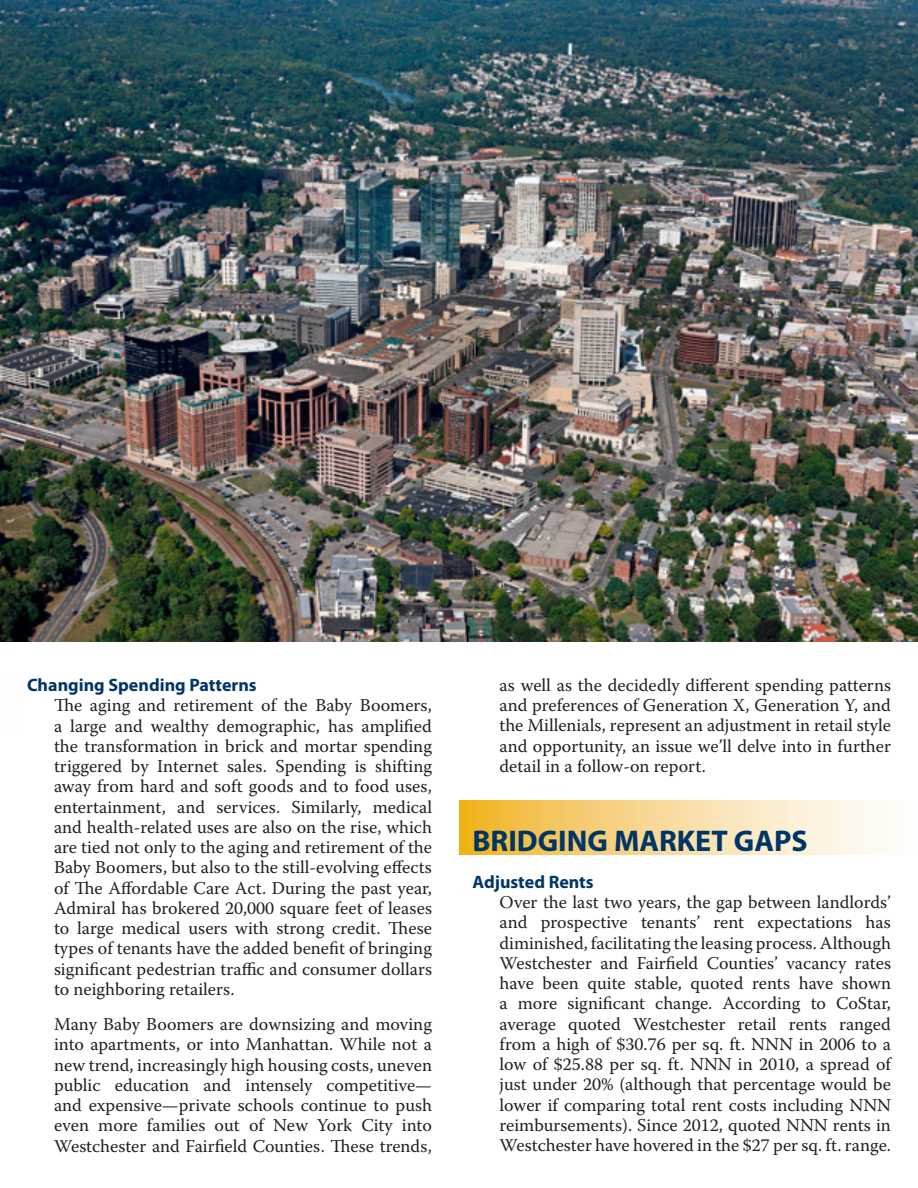
<style>
.page{position:relative;width:918px;height:1188px;background:#fff}
.page>*{position:absolute;margin:0;border:0;box-sizing:border-box;transform-origin:0 0}
.Blue_Caps_Heads{font:700 30px "Myriad Pro";color:#003667}
.War_body_copy{font:18px/20.2px "Warnock Pro";color:#231f20;text-align:justify}
.Blue_Subhead{font:700 18px "Myriad Pro";color:#003667}
</style>
<div class="page">
<svg style="left:459px;top:800px;width:426px;height:54px;background:#f7da98"></svg>
<img style="left:0;top:0;width:918px;height:642px">
<p class="Blue_Subhead" style="left:27px;top:673px;width:231px">Changing Spending Patterns</p>
<p class="War_body_copy" style="left:54px;top:695px;width:380px">The aging and retirement of the Baby Boomers, a large and wealthy demographic, has amplified the transformation in brick and mortar spending triggered by Internet sales. Spending is shifting away from hard and soft goods and to food uses, entertainment, and services. Similarly, medical and health-related uses are also on the rise, which are tied not only to the aging and retirement of the Baby Boomers, but also to the still-evolving effects of The Affordable Care Act. During the past year, Admiral has brokered 20,000 square feet of leases to large medical users with strong credit. These types of tenants have the added benefit of bringing significant pedestrian traffic and consumer dollars to neighboring retailers.</p>
<p class="War_body_copy" style="left:54px;top:1014px;width:380px">Many Baby Boomers are downsizing and moving into apartments, or into Manhattan. While not a new trend, increasingly high housing costs, uneven public education and intensely competitive— and expensive—private schools continue to push even more families out of New York City into Westchester and Fairfield Counties. These trends,</p>
<p class="War_body_copy" style="left:500px;top:675px;width:393px">as well as the decidedly different spending patterns and preferences of Generation X, Generation Y, and the Millenials, represent an adjustment in retail style and opportunity, an issue we’ll delve into in further detail in a follow-on report.</p>
<p class="Blue_Caps_Heads" style="left:472px;top:822px;width:337px">BRIDGING MARKET GAPS</p>
<p class="Blue_Subhead" style="left:472px;top:870px;width:123px">Adjusted Rents</p>
<p class="War_body_copy" style="left:500px;top:892px;width:393px">Over the last two years, the gap between landlords’ and prospective tenants’ rent expectations has diminished, facilitating the leasing process. Although Westchester and Fairfield Counties’ vacancy rates have been quite stable, quoted rents have shown a more significant change. According to CoStar, average quoted Westchester retail rents ranged from a high of $30.76 per sq. ft. NNN in 2006 to a low of $25.88 per sq. ft. NNN in 2010, a spread of just under 20% (although that percentage would be lower if comparing total rent costs including NNN reimbursements). Since 2012, quoted NNN rents in Westchester have hovered in the $27 per sq. ft. range.</p>
</div>
